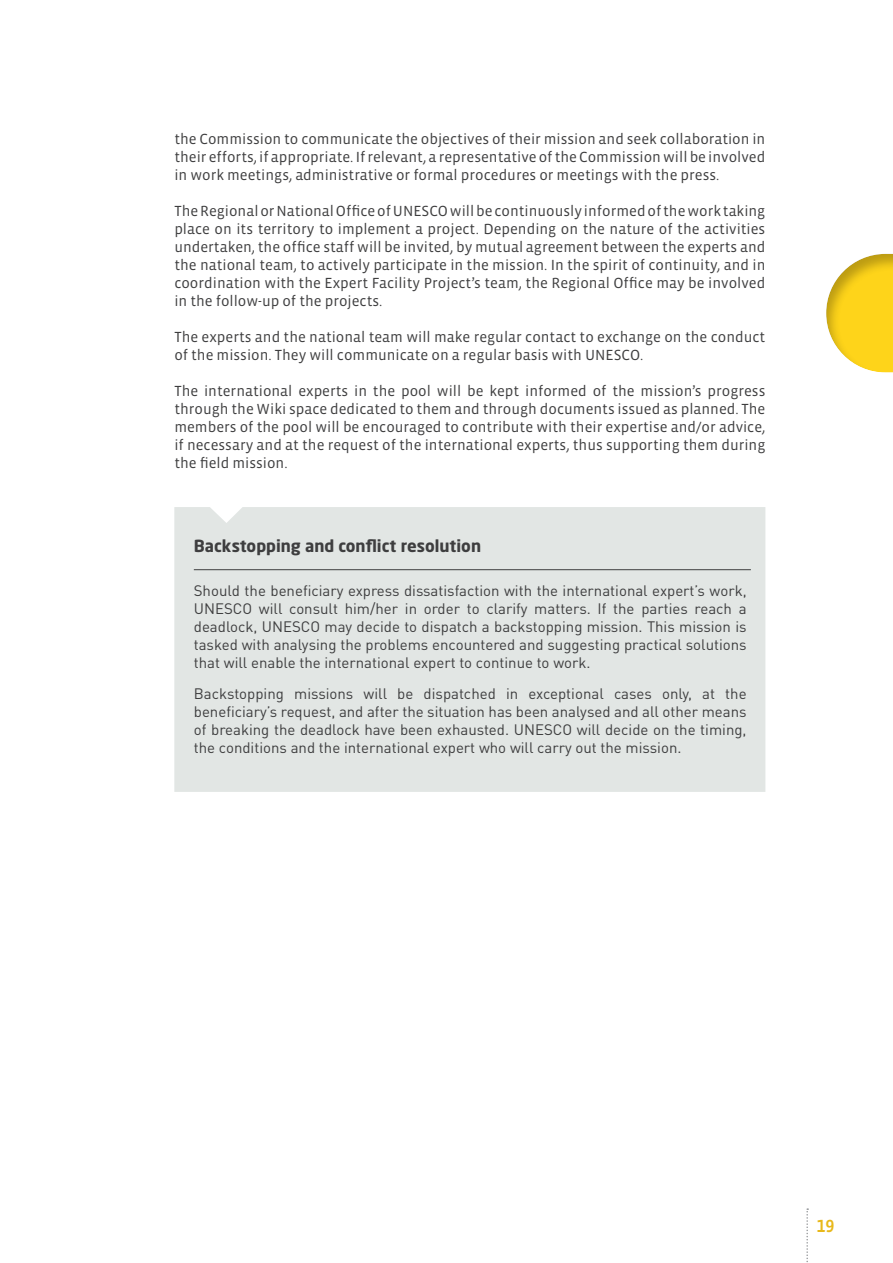
<style>
.page{position:relative;width:893px;height:1263px;background:#fff}
.page>*{position:absolute;margin:0;border:0;box-sizing:border-box;transform-origin:0 0}
.t1{font:18px "Vista Sans Alt Med";color:#e8b81a}
.t2{font:700 16.5px "Neo Sans Std";color:#3e3e3f}
.t3{font:15px/18px "Vista Sans";color:#3e3e3f;text-align:justify}
.t4{font:15px/18px "DINOT";color:#3e3e3f;text-align:justify}
</style>
<div class="page">
<svg style="left:806px;top:1208px;width:2px;height:55px"></svg>
<div style="left:824px;top:252px;width:69px;height:122px;background:#231f20;opacity:.3"></div>
<div style="left:174px;top:507px;width:591px;height:285px;background:#e2e6e4"></div>
<hr style="left:194px;top:569px;width:557px;height:1px;background:#3e3e3f">
<p class="t3" style="left:174px;top:130px;width:592px">the Commission to communicate the objectives of their mission and seek collaboration in their efforts, if appropriate. If relevant, a representative of the Commission will be involved in work meetings, administrative or formal procedures or meetings with the press.</p>
<p class="t3" style="left:174px;top:202px;width:593px">The Regional or National Office of UNESCO will be continuously informed of the work taking place on its territory to implement a project. Depending on the nature of the activities undertaken, the office staff will be invited, by mutual agreement between the experts and the national team, to actively participate in the mission. In the spirit of continuity, and in coordination with the Expert Facility Project’s team, the Regional Office may be involved in the follow-up of the projects.</p>
<p class="t3" style="left:174px;top:328px;width:592px">The experts and the national team will make regular contact to exchange on the conduct of the mission. They will communicate on a regular basis with UNESCO.</p>
<p class="t3" style="left:174px;top:382px;width:593px">The international experts in the pool will be kept informed of the mission’s progress through the Wiki space dedicated to them and through documents issued as planned. The members of the pool will be encouraged to contribute with their expertise and/or advice, if necessary and at the request of the international experts, thus supporting them during the field mission.</p>
<p class="t2" style="left:194px;top:536px;width:289px">Backstopping and conflict resolution</p>
<p class="t4" style="left:194px;top:581px;width:554px">Should the beneficiary express dissatisfaction with the international expert’s work, UNESCO will consult him/her in order to clarify matters. If the parties reach a deadlock, UNESCO may decide to dispatch a backstopping mission. This mission is tasked with analysing the problems encountered and suggesting practical solutions that will enable the international expert to continue to work.</p>
<p class="t4" style="left:194px;top:684px;width:554px">Backstopping missions will be dispatched in exceptional cases only, at the beneficiary’s request, and after the situation has been analysed and all other means of breaking the deadlock have been exhausted. UNESCO will decide on the timing, the conditions and the international expert who will carry out the mission.</p>
<p class="t1" style="left:816px;top:1216px;width:19px">19</p>
</div>
